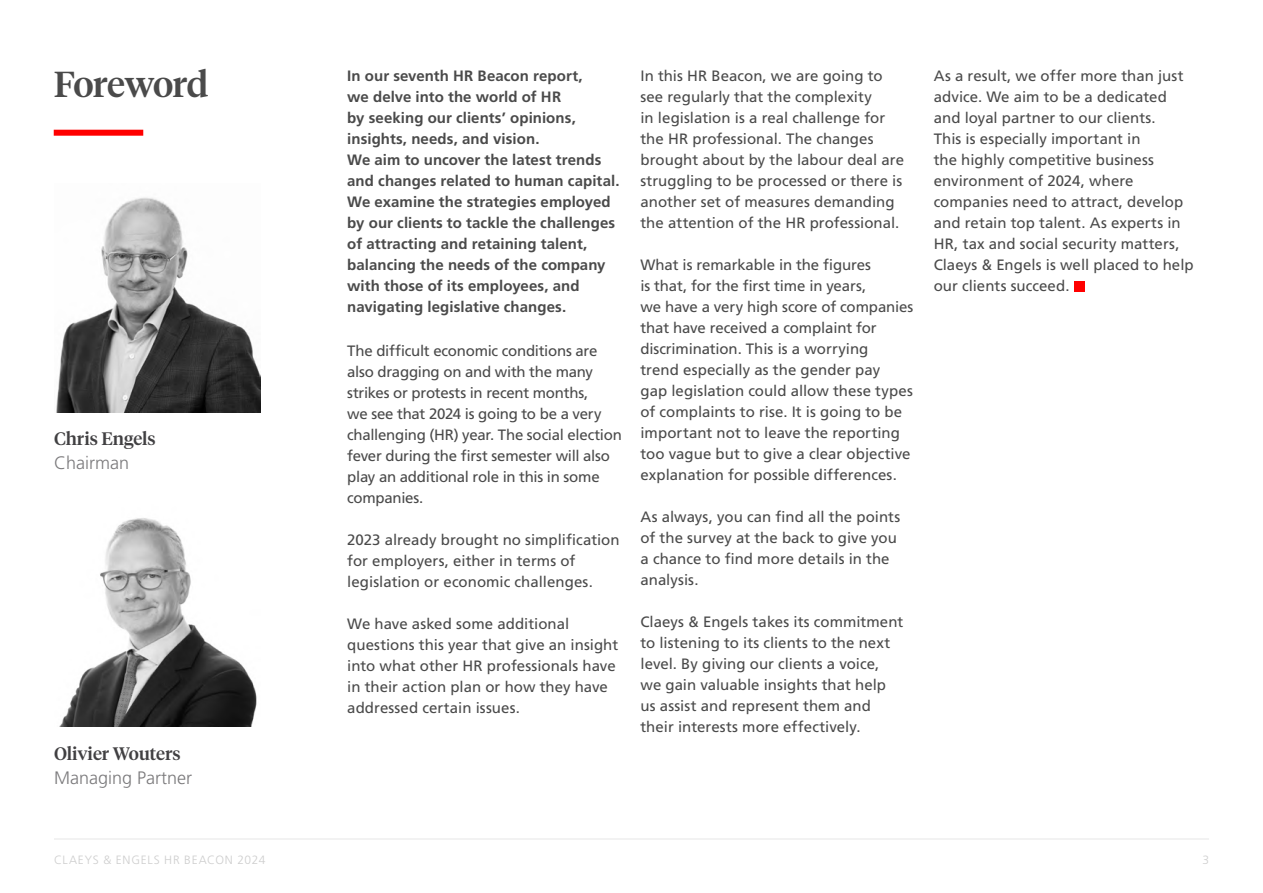
<style>
.page{position:relative;width:1263px;height:893px;background:#fff}
.page>*{position:absolute;margin:0;border:0;box-sizing:border-box;transform-origin:0 0}
.t1{font:500 36px "Tiempos Headline";letter-spacing:-.02em;color:#4a4a4a}
.t2{font:500 18px "Tiempos Headline";color:#414042}
.t3{font:300 18px "Frutiger LT Pro";color:#7a797b}
.t4{font:15px/21px "Frutiger LT Pro";color:#4a4a4a}
.t5{font:700 15px/21px "Frutiger LT Pro";letter-spacing:.005em;color:#4a4a4a}
.t6{font:300 12px "Frutiger LT Pro";letter-spacing:.06em;color:#cdcdcd}
</style>
<div class="page">
<hr style="left:54px;top:839px;width:1155px;height:1px;background:#e6e6e6">
<img style="left:56px;top:197px;width:204px;height:215px">
<img style="left:59px;top:518px;width:198px;height:208px">
<div style="left:54px;top:130px;width:89px;height:6px;background:#f00"></div>
<div style="left:1074px;top:281px;width:11px;height:10px;background:#f00"></div>
<h1 class="t1" style="left:54px;top:60px;width:156px">Foreword</h1>
<p class="t2" style="left:54px;top:426px;width:103px">Chris Engels</p>
<p class="t3" style="left:54px;top:452px;width:77px">Chairman</p>
<p class="t2" style="left:54px;top:741px;width:128px">Olivier Wouters</p>
<p class="t3" style="left:54px;top:767px;width:140px">Managing Partner</p>
<p class="t5" style="left:347px;top:65px;width:274px">In our seventh HR Beacon report,<br>we delve into the world of HR<br>by seeking our clients’ opinions, insights, needs, and vision.<br>We aim to uncover the latest trends and changes related to human capital.<br>We examine the strategies employed by our clients to tackle the challenges of attracting and retaining talent, balancing the needs of the company with those of its employees, and navigating legislative changes.</p>
<p class="t4" style="left:347px;top:340px;width:276px">The difficult economic conditions are also dragging on and with the many strikes or protests in recent months,<br>we see that 2024 is going to be a very challenging (HR) year. The social election fever during the first semester will also play an additional role in this in some companies.</p>
<p class="t4" style="left:347px;top:529px;width:274px">2023 already brought no simplification for employers, either in terms of legislation or economic challenges.</p>
<p class="t4" style="left:347px;top:613px;width:272px">We have asked some additional questions this year that give an insight into what other HR professionals have in their action plan or how they have addressed certain issues.</p>
<p class="t4" style="left:640px;top:65px;width:265px">In this HR Beacon, we are going to see regularly that the complexity<br>in legislation is a real challenge for the HR professional. The changes brought about by the labour deal are struggling to be processed or there is another set of measures demanding the attention of the HR professional.</p>
<p class="t4" style="left:640px;top:254px;width:274px">What is remarkable in the figures<br>is that, for the first time in years,<br>we have a very high score of companies that have received a complaint for discrimination. This is a worrying<br>trend especially as the gender pay<br>gap legislation could allow these types of complaints to rise. It is going to be important not to leave the reporting too vague but to give a clear objective explanation for possible differences.</p>
<p class="t4" style="left:640px;top:506px;width:261px">As always, you can find all the points of the survey at the back to give you a chance to find more details in the analysis.</p>
<p class="t4" style="left:640px;top:611px;width:264px">Claeys &amp; Engels takes its commitment to listening to its clients to the next level. By giving our clients a voice, we gain valuable insights that help us assist and represent them and their interests more effectively.</p>
<p class="t4" style="left:934px;top:65px;width:261px">As a result, we offer more than just advice. We aim to be a dedicated and loyal partner to our clients.<br>This is especially important in<br>the highly competitive business environment of 2024, where companies need to attract, develop and retain top talent. As experts in<br>HR, tax and social security matters,<br>Claeys &amp; Engels is well placed to help our clients succeed.</p>
<p class="t6" style="left:54px;top:852px;width:213px">CLAEYS &amp; ENGELS HR BEACON 2024</p>
<p class="t6" style="left:1202px;top:852px;width:8px">3</p>
</div>
